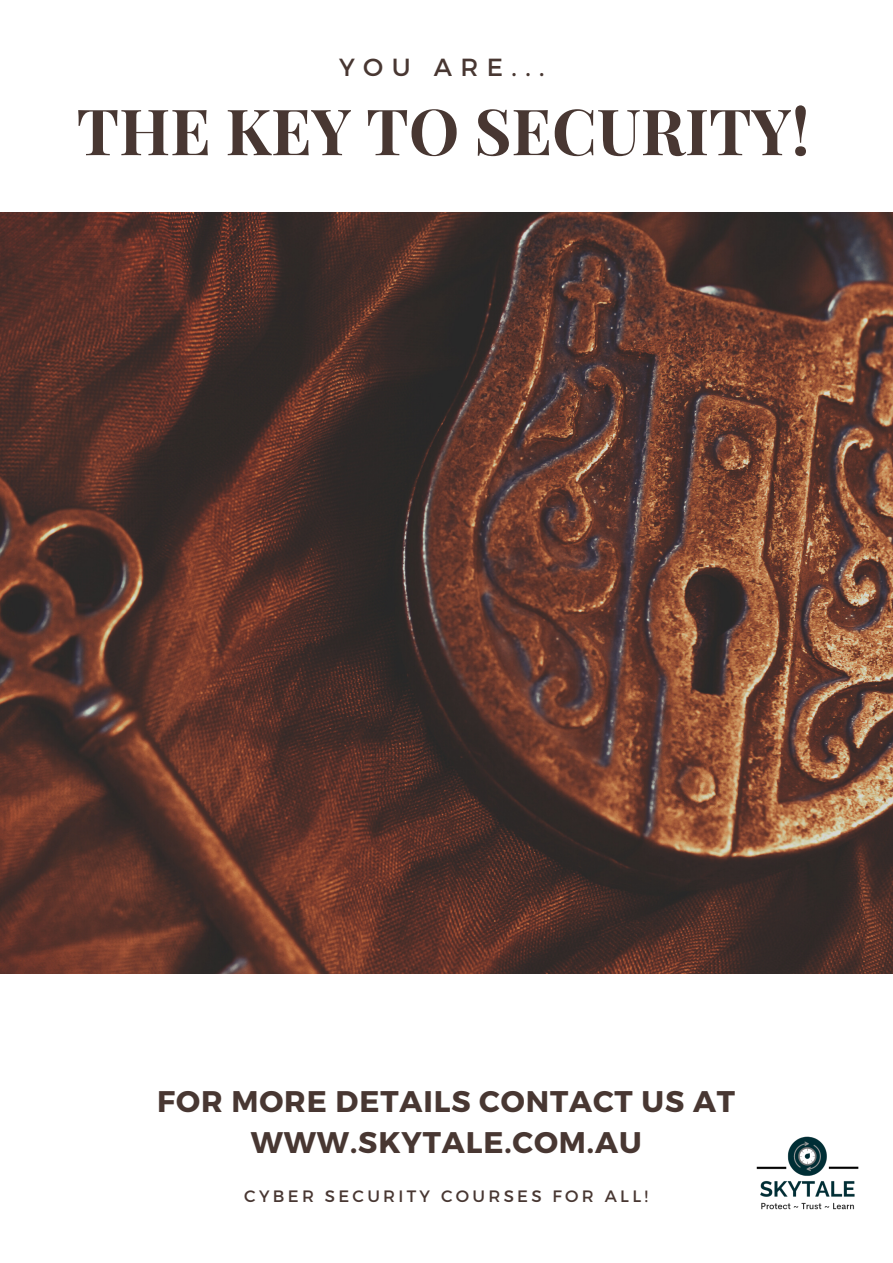
<style>
.page{position:relative;width:893px;height:1263px;background:#fff}
.page>*{position:absolute;margin:0;border:0;box-sizing:border-box;transform-origin:0 0}
.t1{font:700 63.75px "Playfair Display";color:#483732}
.t2{font:700 29.85px/41.6px "Montserrat";letter-spacing:.03em;color:#483732;text-align:center}
.t3{font:24.75px "Montserrat";letter-spacing:.34em;color:#483732}
.t4{font:16.5px "Montserrat";letter-spacing:.2em;color:#483732}
</style>
<div class="page">
<img style="left:0;top:212px;width:893px;height:762px">
<img style="left:756px;top:1136px;width:103px;height:74px">
<p class="t3" style="left:339px;top:52px;width:207px">YOU ARE...</p>
<p class="t1" style="left:77px;top:86px;width:734px">THE KEY TO SECURITY!</p>
<p class="t2" style="left:157px;top:1079px;width:579px">FOR MORE DETAILS CONTACT US AT<br>WWW.SKYTALE.COM.AU</p>
<p class="t4" style="left:244px;top:1186px;width:405px">CYBER SECURITY COURSES FOR ALL!</p>
</div>
